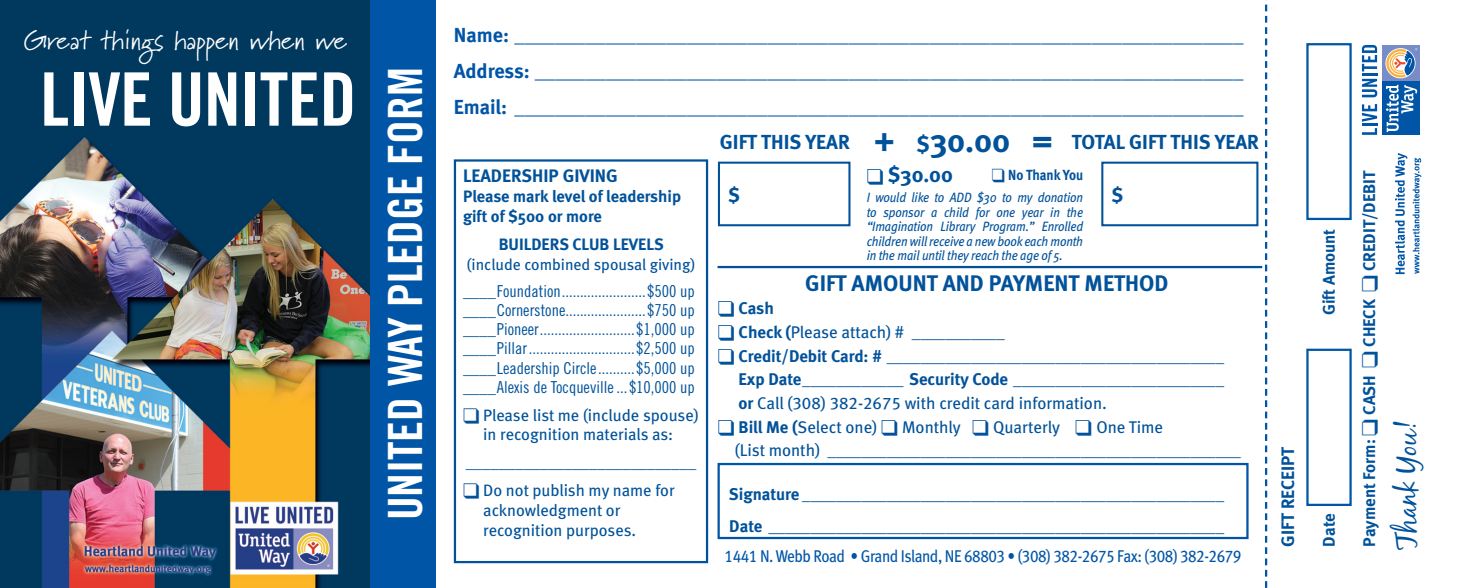
<style>
.page{position:relative;width:1458px;height:588px;background:#fff}
.page>*{position:absolute;margin:0;border:0;box-sizing:border-box;transform-origin:0 0}
.t1{font:73.8px "Trade Gothic Bold Cond Twenty";letter-spacing:-.01em;color:#fff}
.t2{font:47.25px "Trade Gothic Bold Cond Twenty";color:#fff}
.t3{font:700 32.62px "Meta";color:#01529a}
.t4{font:29.25px "Black Jack";color:#01529a}
.t5{font:27px "Marydale";color:#fff}
.t6{font:700 22.5px "Meta";color:#01529a}
.t7{font:700 21.38px "Meta";color:#01529a}
.t8{font:700 20.25px "Meta";color:#0155a7}
.t9{font:700 20.25px "Meta";color:#01529a}
.t10{font:700 20.03px "Meta";color:#01529a}
.t11{font:700 18px "Meta";color:#01529a}
.t12{font:17.1px "Meta Book LF";letter-spacing:-.03em;color:#0155a7;scale:.9 1}
.t13{font:700 16.88px/23.6px "Meta";color:#01529a;text-align:justify}
.t14{font:16.88px/23.6px "Meta Book LF";color:#01529a}
.t15{font:16.43px/19.1px "Trade Gothic Cond Eighteen";color:#01529a;text-align:justify}
.t16{font:16.43px/19.8px "Meta Book LF";color:#01529a;text-align:center}
.t17{font:700 16.43px/19.8px "Meta";color:#01529a}
.t18{font:15.75px "Meta Book LF";color:#01529a}
.t19{font:700 14.62px "Meta";color:#01529a;scale:.9 1}
.t20{font:italic 13.5px/14.4px "Meta";letter-spacing:-.01em;color:#01529a;text-align:justify;scale:.9 1}
.s1{font-size:22.5px}
.s2{font-family:"Meta";font-weight:700}
.s3{font-family:"Meta Book LF";font-weight:400}
</style>
<div class="page">
<img style="left:0;top:0;width:371px;height:587px">
<div style="left:371px;top:0;width:65px;height:587px;background:#0155a7"></div>
<div style="left:454px;top:159px;width:254px;height:403px;border:2px solid #01529a"></div>
<div style="left:1101px;top:161px;width:157px;height:65px;border:2px solid #01529a"></div>
<svg style="left:1265px;top:0;width:2px;height:587px"></svg>
<div style="left:1306px;top:348px;width:46px;height:157px;border:2px solid #0155a7"></div>
<div style="left:1306px;top:43px;width:46px;height:177px;border:2px solid #0155a7"></div>
<svg style="left:1362px;top:128px;width:15px;height:7px"></svg>
<hr style="left:1362px;top:123px;width:15px;height:3px;background:#0155a7">
<svg style="left:1362px;top:104px;width:15px;height:18px"></svg>
<svg style="left:1362px;top:79px;width:15px;height:18px"></svg>
<hr style="left:1362px;top:73px;width:15px;height:3px;background:#0155a7">
<svg style="left:1362px;top:45px;width:15px;height:26px"></svg>
<div style="left:1382px;top:45px;width:38px;height:36px;background:#788dc7"></div>
<div style="left:1382px;top:81px;width:38px;height:54px;background:#0155a7"></div>
<svg style="left:1385px;top:48px;width:31px;height:30px"></svg>
<svg style="left:1386px;top:85px;width:31px;height:47px"></svg>
<svg style="left:1386px;top:48px;width:31px;height:29px"></svg>
<svg style="left:1395px;top:153px;width:26px;height:121px"></svg>
<div style="left:718px;top:462px;width:531px;height:76px;border:2px solid #0155a7"></div>
<div style="left:718px;top:161px;width:132px;height:65px;border:2px solid #01529a"></div>
<hr style="left:718px;top:266px;width:544px;height:2px;background:#01529a">
<p class="t5" style="left:23px;top:24px;width:325px">Great things happen when we</p>
<p class="t1" style="left:40px;top:54px;width:318px">LIVE UNITED</p>
<p class="t2" style="left:377px;top:520px;width:454px;rotate:-90deg">UNITED WAY PLEDGE FORM</p>
<p class="t8" style="left:454px;top:23px;width:791px">Name: ________________________________________________________________________</p>
<p class="t8" style="left:454px;top:59px;width:791px">Address: ______________________________________________________________________</p>
<p class="t8" style="left:454px;top:95px;width:791px">Email: ________________________________________________________________________</p>
<p class="t11" style="left:463px;top:165px;width:156px">LEADERSHIP GIVING</p>
<p class="t17" style="left:463px;top:186px;width:220px">Please mark level of leadership gift of $500 or more</p>
<p class="t17" style="left:499px;top:234px;width:166px">BUILDERS CLUB LEVELS</p>
<p class="t18" style="left:467px;top:255px;width:230px">(include combined spousal giving)</p>
<p class="t15" style="left:463px;top:281px;width:233px">____Foundation.......................$500 up ____Cornerstone......................$750 up ____Pioneer..........................$1,000 up ____Pillar.............................$2,500 up ____Leadership Circle..........$5,000 up ____Alexis de Tocqueville ...$10,000 up</p>
<p class="t16" style="left:463px;top:404px;width:237px">❑ Please list me (include spouse) in recognition materials as:</p>
<p class="t16" style="left:466px;top:452px;width:232px">____________________________</p>
<p class="t16" style="left:483px;top:480px;width:193px;text-align:left;text-indent:-20px">❑ Do not publish my name for acknowledgment or recognition purposes.</p>
<p class="t9" style="left:720px;top:130px;width:131px">GIFT THIS YEAR</p>
<p class="t10" style="left:728px;top:183px;width:13px">$</p>
<p class="t3" style="left:874px;top:122px;width:180px">+ <span class="s1">$</span>30.00 =</p>
<p class="t9" style="left:1072px;top:130px;width:189px">TOTAL GIFT THIS YEAR</p>
<p class="t7" style="left:867px;top:162px;width:88px">❑ $30.00</p>
<p class="t19" style="left:992px;top:166px;width:103px">❑ No Thank You</p>
<p class="t20" style="left:867px;top:190px;width:242px">I would like to ADD $30 to my donation to sponsor a child for one year in the “Imagination Library Program.” Enrolled children will receive a new book each month in the mail until they reach the age of 5.</p>
<p class="t10" style="left:1111px;top:183px;width:13px">$</p>
<p class="t6" style="left:805px;top:269px;width:365px">GIFT AMOUNT AND PAYMENT METHOD</p>
<p class="t13" style="left:718px;top:296px;width:57px">❑ Cash</p>
<p class="t14" style="left:718px;top:320px;width:288px">❑ <span class="s2">Check (</span>Please attach) # ___________</p>
<p class="t13" style="left:739px;top:344px;width:487px;text-indent:-21px">❑ Credit/Debit Card: # ________________________________________ Exp Date____________ Security Code _________________________ or <span class="s3">Call (308) 382-2675 with credit card information.</span></p>
<p class="t14" style="left:735px;top:414px;width:508px;text-indent:-17px">❑ <span class="s2">Bill Me (</span>Select one) ❑ Monthly ❑ Quarterly ❑ One Time<br>(List month) _________________________________________________</p>
<p class="t13" style="left:729px;top:482px;width:497px">Signature __________________________________________________</p>
<p class="t13" style="left:729px;top:514px;width:496px">Date ______________________________________________________</p>
<p class="t12" style="left:725px;top:545px;width:576px">1441 N. Webb Road • Grand Island, NE 68803 • (308) 382-2675 Fax: (308) 382-2679</p>
<p class="t11" style="left:1277px;top:546px;width:101px;rotate:-90deg">GIFT RECEIPT</p>
<p class="t13" style="left:1317px;top:315px;width:88px;rotate:-90deg">Gift Amount</p>
<p class="t13" style="left:1317px;top:546px;width:35px;rotate:-90deg">Date</p>
<p class="t13" style="left:1358px;top:546px;width:377px;rotate:-90deg">Payment Form: ❑ CASH ❑ CHECK ❑ CREDIT/DEBIT</p>
<p class="t4" style="left:1388px;top:549px;width:130px;rotate:-90deg">Thank You!</p>
</div>
